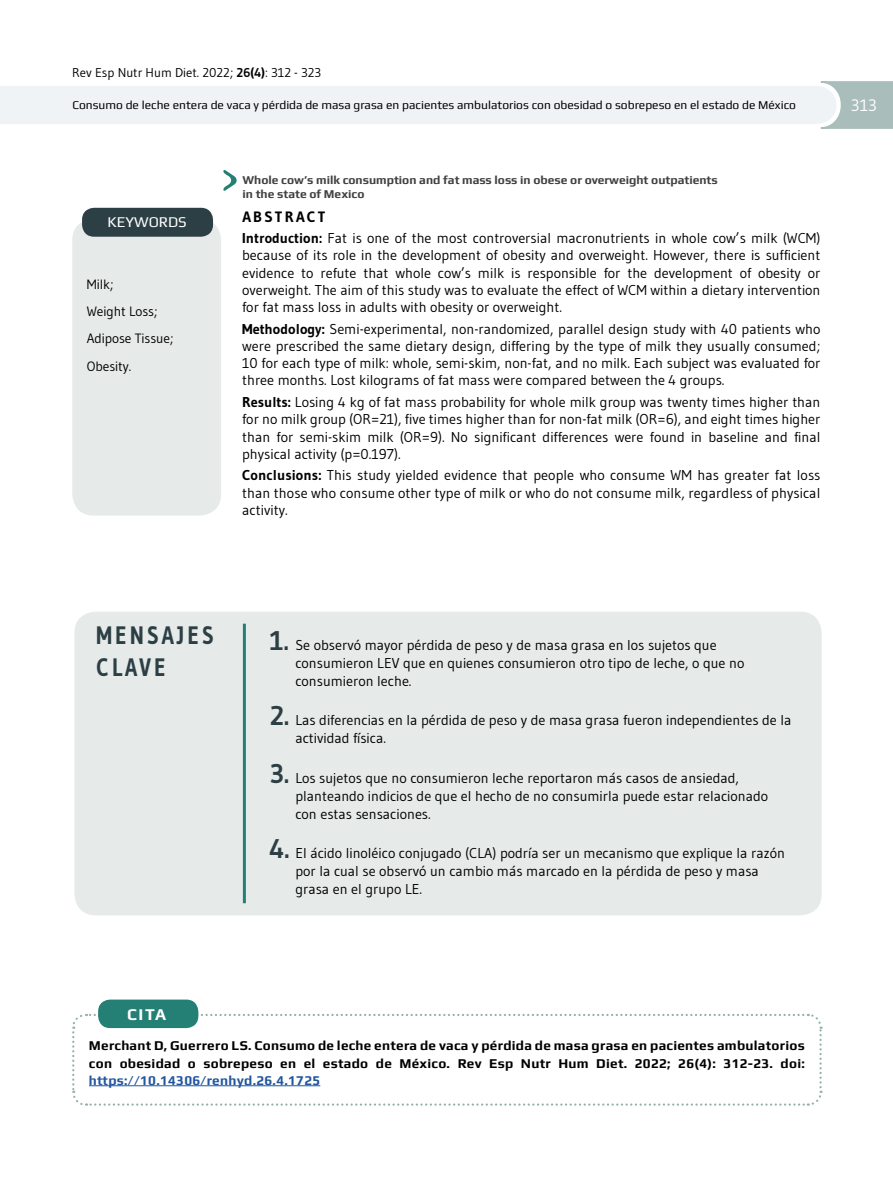
<style>
.page{position:relative;width:893px;height:1191px;background:#fff}
.page>*{position:absolute;margin:0;border:0;box-sizing:border-box;transform-origin:0 0}
.t1{font:700 25.2px/31.5px "Gudea";letter-spacing:.15em;color:#2b3f45;scale:.83 1}
.t2{font:700 16.5px "Play";color:#fff}
.t3{font:16.5px "Gudea";color:#fff}
.t4{font:15px "Play";color:#fff}
.t5{font:700 15px "Gudea";letter-spacing:.15em;color:#000}
.t6{font:14.25px/17.2px "Gudea";color:#000;text-align:justify}
.t7{font:700 13.5px/17.2px "Play";letter-spacing:.02em;color:#000}
.t8{font:13.5px/27.2px "Gudea";letter-spacing:-.005em;color:#000}
.t9{font:700 13.5px "Play";letter-spacing:.02em;color:#22569e}
.t10{font:12.75px "Gudea";color:#000}
.t11{font:12px "Play";color:#000}
.t12{font:700 12px/14.4px "Play";color:#414042}
.s1{font-weight:700}
.s2{font-weight:700;font-size:27px;color:#2b3f45}
</style>
<div class="page">
<div style="left:72px;top:219px;width:149px;height:296px;background:#e6eae9;border-radius:21px"></div>
<div style="left:82px;top:208px;width:131px;height:29px;background:#2b3f45;border-radius:12px"></div>
<svg style="left:223px;top:170px;width:14px;height:21px"></svg>
<svg style="left:0;top:81px;width:893px;height:48px"></svg>
<svg style="left:72px;top:1012px;width:751px;height:94px"></svg>
<hr style="left:89px;top:1085px;width:231px;height:1px;background:#22569e">
<div style="left:98px;top:999px;width:100px;height:29px;background:#247f74;border-radius:12px"></div>
<div style="left:74px;top:611px;width:748px;height:304px;background:#e6eae9;border-radius:21px"></div>
<hr style="left:243px;top:623px;width:3px;height:280px;background:#247f74">
<p class="t10" style="left:72px;top:65px;width:250px">Rev Esp Nutr Hum Diet. 2022; <span class="s1">26(4)</span>: 312 - 323</p>
<p class="t11" style="left:72px;top:98px;width:725px">Consumo de leche entera de vaca y pérdida de masa grasa en pacientes ambulatorios con obesidad o sobrepeso en el estado de México</p>
<p class="t4" style="left:108px;top:213px;width:81px">KEYWORDS</p>
<p class="t8" style="left:87px;top:271px;width:88px">Milk;<br>Weight Loss;<br>Adipose Tissue;<br>Obesity.</p>
<p class="t12" style="left:242px;top:172px;width:477px">Whole cow’s milk consumption and fat mass loss in obese or overweight outpatients in the state of Mexico</p>
<p class="t5" style="left:242px;top:208px;width:85px">ABSTRACT</p>
<p class="t6" style="left:242px;top:229px;width:580px"><span class="s1">Introduction:</span> Fat is one of the most controversial macronutrients in whole cow’s milk (WCM) because of its role in the development of obesity and overweight. However, there is sufficient evidence to refute that whole cow’s milk is responsible for the development of obesity or overweight. The aim of this study was to evaluate the effect of WCM within a dietary intervention for fat mass loss in adults with obesity or overweight.</p>
<p class="t6" style="left:242px;top:320px;width:580px"><span class="s1">Methodology:</span> Semi-experimental, non-randomized, parallel design study with 40 patients who were prescribed the same dietary design, differing by the type of milk they usually consumed; 10 for each type of milk: whole, semi-skim, non-fat, and no milk. Each subject was evaluated for three months. Lost kilograms of fat mass were compared between the 4 groups.</p>
<p class="t6" style="left:242px;top:393px;width:580px"><span class="s1">Results:</span> Losing 4 kg of fat mass probability for whole milk group was twenty times higher than for no milk group (OR=21), five times higher than for non-fat milk (OR=6), and eight times higher than for semi-skim milk (OR=9). No significant differences were found in baseline and final physical activity (p=0.197).</p>
<p class="t6" style="left:242px;top:466px;width:580px"><span class="s1">Conclusions:</span> This study yielded evidence that people who consume WM has greater fat loss than those who consume other type of milk or who do not consume milk, regardless of physical activity.</p>
<p class="t3" style="left:851px;top:95px;width:27px">313</p>
<h1 class="t1" style="left:97px;top:619px;width:143px">MENSAJES<br>CLAVE</h1>
<p class="t6" style="left:295px;top:635px;width:450px;line-height:18px;text-align:left;text-indent:-26px"><span class="s2">1.</span> Se observó mayor pérdida de peso y de masa grasa en los sujetos que consumieron LEV que en quienes consumieron otro tipo de leche, o que no consumieron leche.</p>
<p class="t6" style="left:295px;top:711px;width:497px;line-height:18px;text-indent:-26px"><span class="s2">2.</span> Las diferencias en la pérdida de peso y de masa grasa fueron independientes de la actividad física.</p>
<p class="t6" style="left:295px;top:768px;width:474px;line-height:18px;text-align:left;text-indent:-26px"><span class="s2">3.</span> Los sujetos que no consumieron leche reportaron más casos de ansiedad, planteando indicios de que el hecho de no consumirla puede estar relacionado con estas sensaciones.</p>
<p class="t6" style="left:295px;top:843px;width:491px;line-height:18px;text-align:left;text-indent:-26px"><span class="s2">4.</span> El ácido linoléico conjugado (CLA) podría ser un mecanismo que explique la razón por la cual se observó un cambio más marcado en la pérdida de peso y masa grasa en el grupo LE.</p>
<p class="t2" style="left:127px;top:1004px;width:41px">CITA</p>
<p class="t7" style="left:89px;top:1036px;width:717px">Merchant D, Guerrero LS. Consumo de leche entera de vaca y pérdida de masa grasa en pacientes ambulatorios con obesidad o sobrepeso en el estado de México. Rev Esp Nutr Hum Diet. 2022; 26(4): 312-23. doi:</p>
<p class="t9" style="left:89px;top:1072px;width:233px">https://10.14306/renhyd.26.4.1725</p>
</div>
